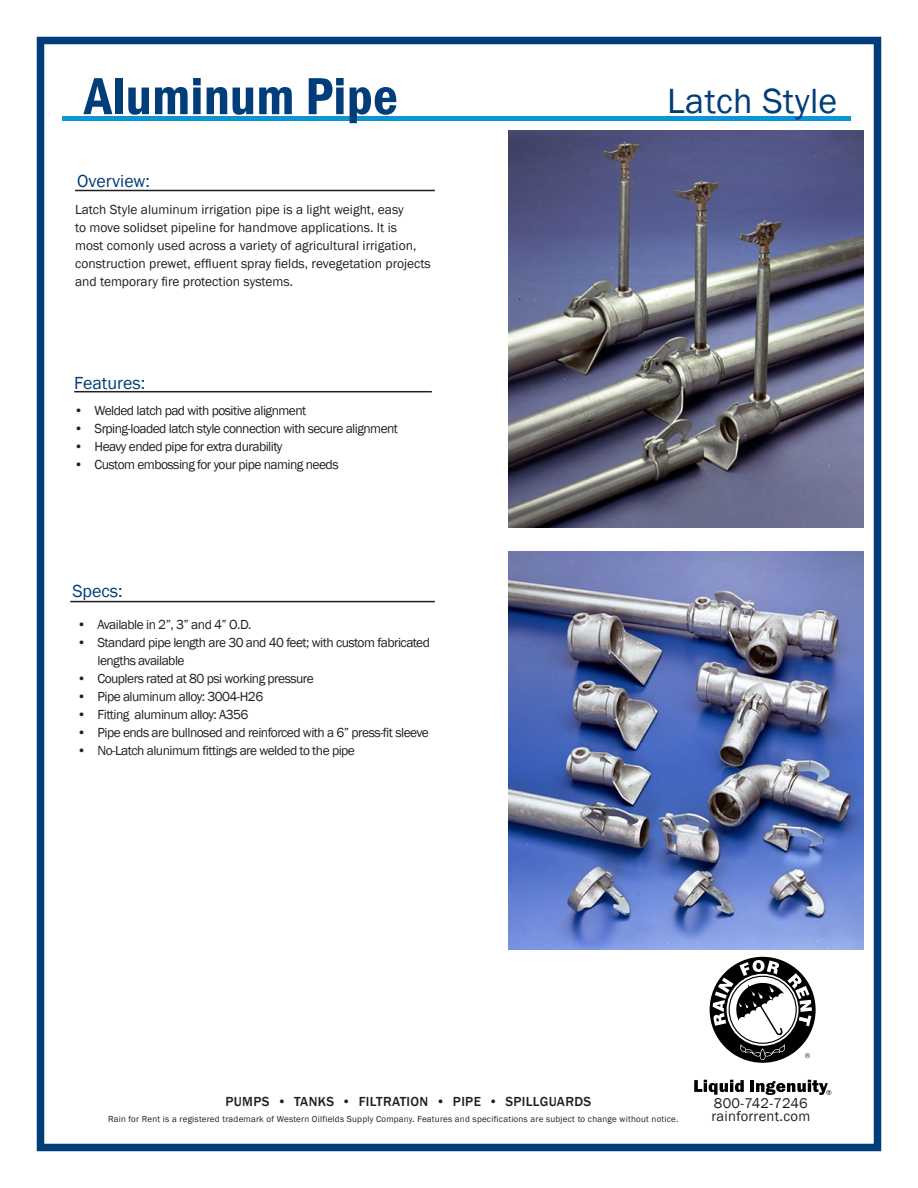
<style>
.page{position:relative;width:918px;height:1188px;background:#fff}
.page>*{position:absolute;margin:0;border:0;box-sizing:border-box;transform-origin:0 0}
.t1{font:600 condensed 54px "Franklin Gothic";letter-spacing:.01em;color:#003d79}
.t2{font:36px "Franklin Gothic";letter-spacing:.01em;color:#003d79}
.t3{font:18px "Franklin Gothic";color:#003d79}
.t4{font:14.55px/13.5px "Franklin Gothic";letter-spacing:.02em;color:#231f20}
.t5{font:13.5px/18px "Franklin Gothic";letter-spacing:-.04em;color:#231f20}
.t6{font:13.5px/18px "Franklin Gothic";color:#231f20}
.t7{font:500 13.5px "Franklin Gothic";letter-spacing:.025em;color:#231f20}
.t8{font:9px "Franklin Gothic";letter-spacing:.025em;color:#231f20}
</style>
<div class="page">
<div style="left:37px;top:37px;width:844px;height:1114px;border:8px solid #003d79"></div>
<hr style="left:62px;top:117px;width:788px;height:4px;background:#0e96d2">
<img style="left:509px;top:130px;width:355px;height:398px">
<img style="left:509px;top:552px;width:355px;height:398px">
<hr style="left:75px;top:190px;width:360px;height:1px;background:#231f20">
<hr style="left:74px;top:391px;width:358px;height:1px;background:#231f20">
<hr style="left:70px;top:601px;width:365px;height:1px;background:#231f20">
<svg style="left:694px;top:1080px;width:50px;height:15px"></svg>
<hr style="left:750px;top:1080px;width:4px;height:12px;background:#000">
<svg style="left:710px;top:957px;width:106px;height:106px"></svg>
<svg style="left:756px;top:1080px;width:75px;height:15px"></svg>
<h1 class="t1" style="left:84px;top:74px;width:315px">Aluminum Pipe</h1>
<h3 class="t3" style="left:77px;top:173px;width:74px">Overview:</h3>
<p class="t6" style="left:75px;top:202px;width:357px">Latch Style aluminum irrigation pipe is a light weight, easy<br>to move solidset pipeline for handmove applications. It is<br>most comonly used across a variety of agricultural irrigation, construction prewet, effluent spray fields, revegetation projects and temporary fire protection systems.</p>
<h3 class="t3" style="left:74px;top:375px;width:73px">Features:</h3>
<p class="t5" style="left:74px;top:402px;width:234px">• Welded latch pad with positive alignment</p>
<p class="t5" style="left:74px;top:420px;width:325px">• Srping-loaded latch style connection with secure alignment</p>
<p class="t5" style="left:74px;top:438px;width:210px">• Heavy ended pipe for extra durability</p>
<p class="t5" style="left:74px;top:456px;width:266px">• Custom embossing for your pipe naming needs</p>
<h3 class="t3" style="left:72px;top:584px;width:52px">Specs:</h3>
<p class="t5" style="left:77px;top:616px;width:176px">• Available in 2”, 3” and 4” O.D.</p>
<p class="t5" style="left:97px;top:634px;width:334px;text-indent:-20px">• Standard pipe length are 30 and 40 feet; with custom fabricated lengths available</p>
<p class="t5" style="left:77px;top:670px;width:238px">• Couplers rated at 80 psi working pressure</p>
<p class="t5" style="left:77px;top:688px;width:188px">• Pipe aluminum alloy: 3004-H26</p>
<p class="t5" style="left:77px;top:706px;width:173px">• Fitting aluminum alloy: A356</p>
<p class="t5" style="left:77px;top:724px;width:353px">• Pipe ends are bullnosed and reinforced with a 6” press-fit sleeve</p>
<p class="t5" style="left:77px;top:742px;width:279px">• No-Latch alunimum fittings are welded to the pipe</p>
<h2 class="t2" style="left:667px;top:86px;width:172px">Latch Style</h2>
<p class="t7" style="left:226px;top:1094px;width:367px">PUMPS • TANKS • FILTRATION • PIPE • SPILLGUARDS</p>
<p class="t8" style="left:108px;top:1113px;width:572px">Rain for Rent is a registered trademark of Western Oilfields Supply Company. Features and specifications are subject to change without notice.</p>
<p class="t4" style="left:711px;top:1097px;width:100px">800-742-7246 rainforrent.com</p>
</div>
